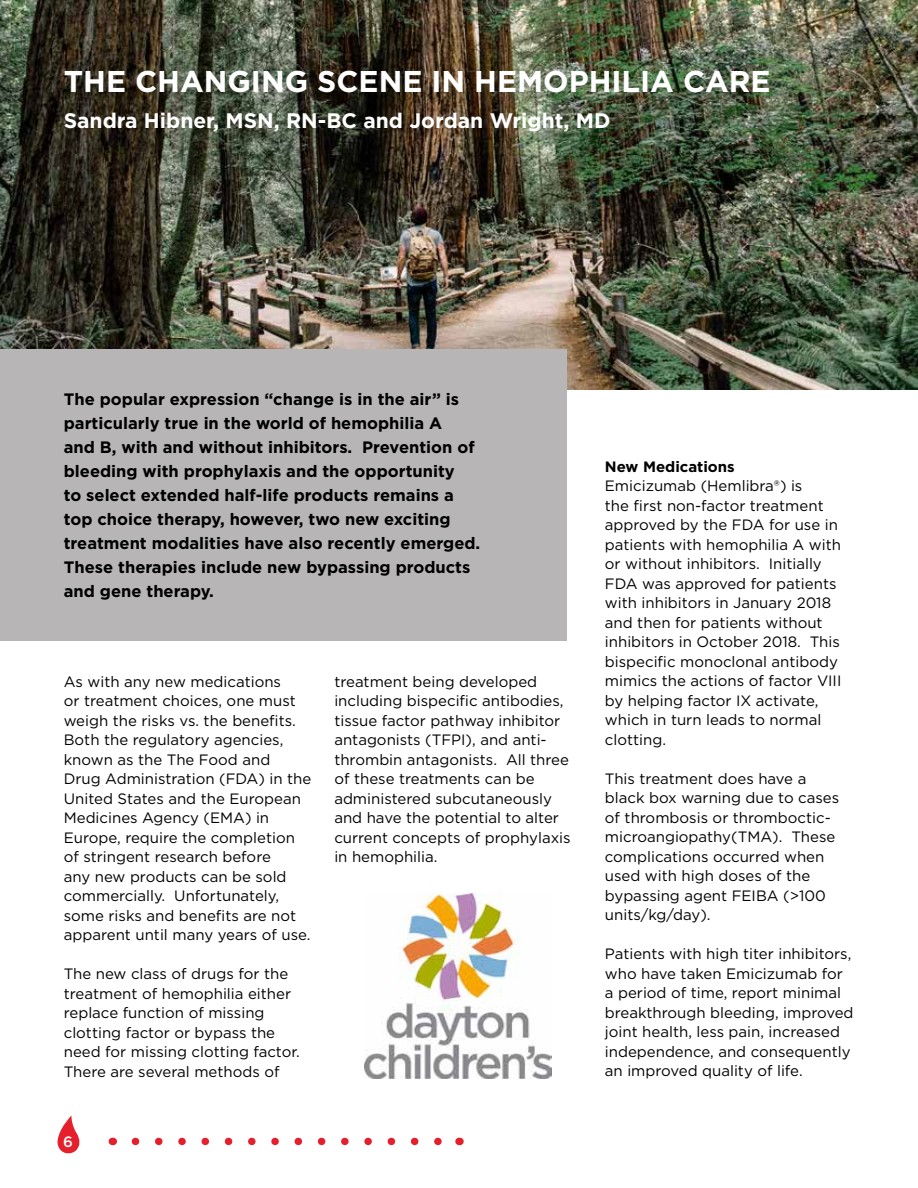
<style>
.page{position:relative;width:918px;height:1188px;background:#fff}
.page>*{position:absolute;margin:0;border:0;box-sizing:border-box;transform-origin:0 0}
.t1{font:700 30px "Gotham";color:#fff}
.t2{font:700 21px "Gotham";color:#fff}
.t3{font:700 16.5px/24px "Gotham";color:#000}
.t4{font:15px/19.5px "Gotham";color:#000}
.t5{font:700 15px "Gotham";color:#000}
.t6{font:500 15px "Gotham";color:#fff}
</style>
<div class="page">
<img style="left:365px;top:893px;width:186px;height:186px">
<img style="left:0;top:0;width:918px;height:389px">
<div style="left:0;top:349px;width:567px;height:292px;background:#b7b5b5"></div>
<svg style="left:135px;top:1138px;width:307px;height:7px"></svg>
<svg style="left:57px;top:1116px;width:23px;height:38px"></svg>
<h1 class="t1" style="left:64px;top:64px;width:708px">THE CHANGING SCENE IN HEMOPHILIA CARE</h1>
<h2 class="t2" style="left:64px;top:108px;width:548px">Sandra Hibner, MSN, RN-BC and Jordan Wright, MD</h2>
<p class="t3" style="left:64px;top:386px;width:418px">The popular expression “change is in the air” is particularly true in the world of hemophilia A<br>and B, with and without inhibitors. Prevention of bleeding with prophylaxis and the opportunity<br>to select extended half-life products remains a top choice therapy, however, two new exciting treatment modalities have also recently emerged.<br>These therapies include new bypassing products and gene therapy.</p>
<p class="t4" style="left:64px;top:672px;width:249px">As with any new medications<br>or treatment choices, one must weigh the risks vs. the benefits.<br>Both the regulatory agencies, known as the The Food and<br>Drug Administration (FDA) in the<br>United States and the European<br>Medicines Agency (EMA) in<br>Europe, require the completion of stringent research before<br>any new products can be sold commercially. Unfortunately, some risks and benefits are not apparent until many years of use.</p>
<p class="t4" style="left:64px;top:964px;width:238px">The new class of drugs for the treatment of hemophilia either replace function of missing clotting factor or bypass the need for missing clotting factor.<br>There are several methods of</p>
<p class="t6" style="left:63px;top:1132px;width:11px">6</p>
<p class="t4" style="left:334px;top:672px;width:238px">treatment being developed including bispecific antibodies, tissue factor pathway inhibitor antagonists (TFPI), and anti&shy;thrombin antagonists. All three of these treatments can be administered subcutaneously and have the potential to alter current concepts of prophylaxis in hemophilia.</p>
<p class="t5" style="left:605px;top:458px;width:131px">New Medications</p>
<p class="t4" style="left:605px;top:476px;width:238px">Emicizumab (Hemlibra®) is<br>the first non-factor treatment approved by the FDA for use in patients with hemophilia A with or without inhibitors. Initially<br>FDA was approved for patients with inhibitors in January 2018 and then for patients without inhibitors in October 2018. This bispecific monoclonal antibody mimics the actions of factor VIII by helping factor IX activate, which in turn leads to normal clotting.</p>
<p class="t4" style="left:605px;top:768px;width:236px">This treatment does have a black box warning due to cases of thrombosis or thromboctic&shy;microangiopathy(TMA). These complications occurred when used with high doses of the bypassing agent FEIBA (&gt;100 units/kg/day).</p>
<p class="t4" style="left:605px;top:944px;width:250px">Patients with high titer inhibitors, who have taken Emicizumab for a period of time, report minimal breakthrough bleeding, improved joint health, less pain, increased independence, and consequently an improved quality of life.</p>
</div>
